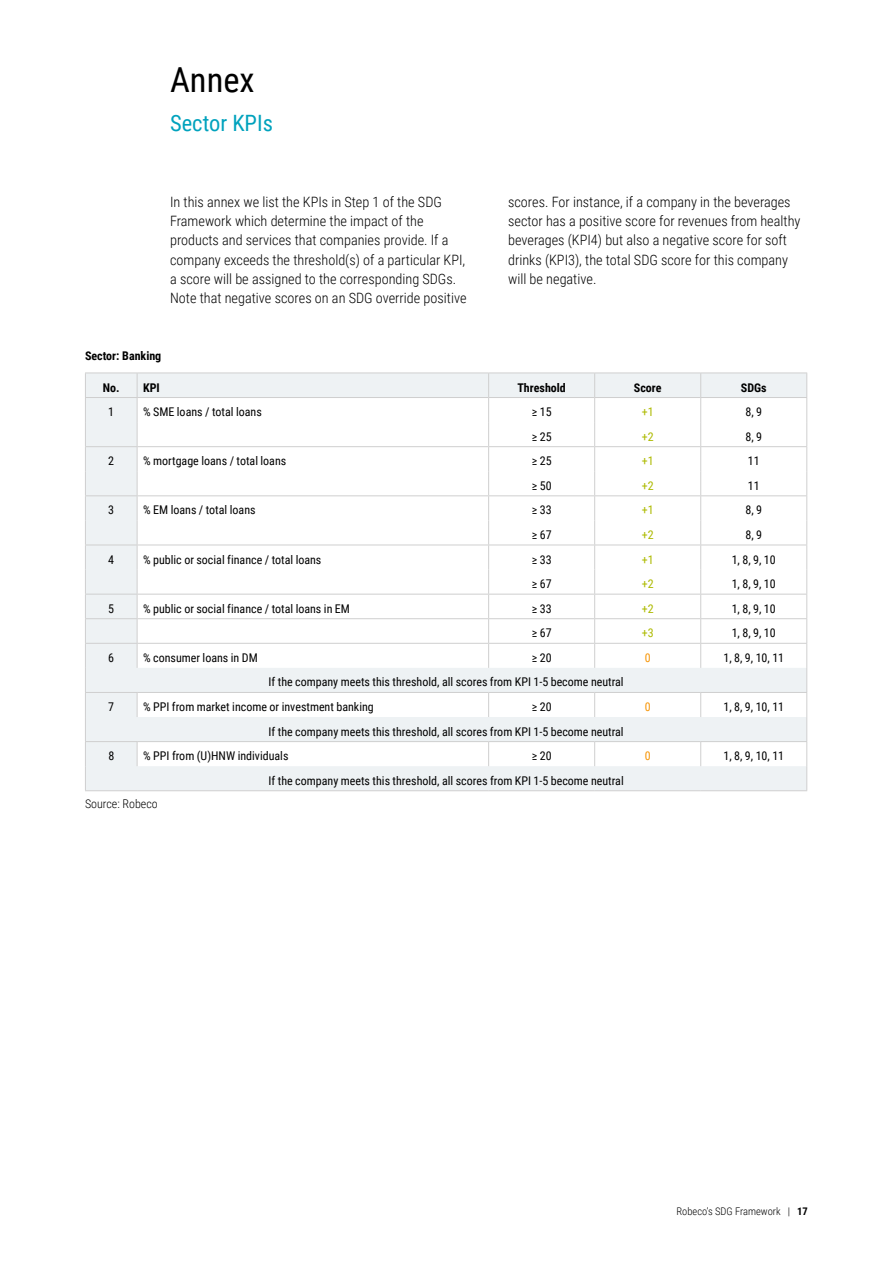
<style>
.page{position:relative;width:893px;height:1263px;background:#fff}
.page>*{position:absolute;margin:0;border:0;box-sizing:border-box;transform-origin:0 0}
.t1{font:34.5px "Roboto Condensed";color:#000}
.t2{font:22.5px "Roboto Condensed";color:#00a2bd}
.t3{font:300 14.25px/19.2px "Roboto Condensed";color:#000}
.t4{font:12px "Roboto Condensed";color:#000}
.t5{font:700 12px "Roboto Condensed";color:#000}
.t6{font:12px "Roboto Condensed";color:#adba00}
.t7{font:300 12px "Roboto Condensed";color:#000}
.t8{font:12px "Roboto Condensed";color:#f79608}
.t9{font:300 10.5px "Roboto Condensed";color:#000}
.s1{font-weight:700}
</style>
<div class="page">
<svg style="left:86px;top:374px;width:720px;height:416px"></svg>
<hr style="left:85px;top:373px;width:52px;height:1px;background:#cfcfcf">
<hr style="left:137px;top:373px;width:352px;height:1px;background:#cfcfcf">
<hr style="left:489px;top:373px;width:106px;height:1px;background:#cfcfcf">
<hr style="left:595px;top:373px;width:106px;height:1px;background:#cfcfcf">
<hr style="left:701px;top:373px;width:106px;height:1px;background:#cfcfcf">
<hr style="left:85px;top:397px;width:52px;height:1px;background:#cfcfcf">
<hr style="left:137px;top:397px;width:352px;height:1px;background:#cfcfcf">
<hr style="left:489px;top:397px;width:106px;height:1px;background:#cfcfcf">
<hr style="left:595px;top:397px;width:106px;height:1px;background:#cfcfcf">
<hr style="left:701px;top:397px;width:106px;height:1px;background:#cfcfcf">
<hr style="left:85px;top:446px;width:52px;height:1px;background:#cfcfcf">
<hr style="left:137px;top:446px;width:352px;height:1px;background:#cfcfcf">
<hr style="left:489px;top:446px;width:106px;height:1px;background:#cfcfcf">
<hr style="left:595px;top:446px;width:106px;height:1px;background:#cfcfcf">
<hr style="left:701px;top:446px;width:106px;height:1px;background:#cfcfcf">
<hr style="left:85px;top:495px;width:52px;height:1px;background:#cfcfcf">
<hr style="left:137px;top:495px;width:352px;height:1px;background:#cfcfcf">
<hr style="left:489px;top:495px;width:106px;height:1px;background:#cfcfcf">
<hr style="left:595px;top:495px;width:106px;height:1px;background:#cfcfcf">
<hr style="left:701px;top:495px;width:106px;height:1px;background:#cfcfcf">
<hr style="left:85px;top:545px;width:52px;height:1px;background:#cfcfcf">
<hr style="left:137px;top:545px;width:352px;height:1px;background:#cfcfcf">
<hr style="left:489px;top:545px;width:106px;height:1px;background:#cfcfcf">
<hr style="left:595px;top:545px;width:106px;height:1px;background:#cfcfcf">
<hr style="left:701px;top:545px;width:106px;height:1px;background:#cfcfcf">
<hr style="left:85px;top:594px;width:52px;height:1px;background:#cfcfcf">
<hr style="left:137px;top:594px;width:352px;height:1px;background:#cfcfcf">
<hr style="left:489px;top:594px;width:106px;height:1px;background:#cfcfcf">
<hr style="left:595px;top:594px;width:106px;height:1px;background:#cfcfcf">
<hr style="left:701px;top:594px;width:106px;height:1px;background:#cfcfcf">
<hr style="left:85px;top:618px;width:52px;height:1px;background:#cfcfcf">
<hr style="left:137px;top:618px;width:352px;height:1px;background:#cfcfcf">
<hr style="left:489px;top:618px;width:106px;height:1px;background:#cfcfcf">
<hr style="left:595px;top:618px;width:106px;height:1px;background:#cfcfcf">
<hr style="left:701px;top:618px;width:106px;height:1px;background:#cfcfcf">
<hr style="left:85px;top:643px;width:52px;height:1px;background:#cfcfcf">
<hr style="left:137px;top:643px;width:352px;height:1px;background:#cfcfcf">
<svg style="left:137px;top:373px;width:1px;height:295px"></svg>
<hr style="left:489px;top:643px;width:106px;height:1px;background:#cfcfcf">
<svg style="left:488px;top:374px;width:1px;height:294px"></svg>
<hr style="left:595px;top:643px;width:106px;height:1px;background:#cfcfcf">
<svg style="left:594px;top:374px;width:1px;height:294px"></svg>
<hr style="left:701px;top:643px;width:106px;height:1px;background:#cfcfcf">
<svg style="left:700px;top:374px;width:1px;height:294px"></svg>
<hr style="left:85px;top:692px;width:52px;height:1px;background:#cfcfcf">
<hr style="left:137px;top:692px;width:352px;height:1px;background:#cfcfcf">
<svg style="left:137px;top:693px;width:1px;height:24px"></svg>
<hr style="left:489px;top:692px;width:106px;height:1px;background:#cfcfcf">
<svg style="left:488px;top:693px;width:1px;height:24px"></svg>
<hr style="left:595px;top:692px;width:106px;height:1px;background:#cfcfcf">
<svg style="left:594px;top:693px;width:1px;height:24px"></svg>
<hr style="left:701px;top:692px;width:106px;height:1px;background:#cfcfcf">
<svg style="left:700px;top:693px;width:1px;height:24px"></svg>
<hr style="left:85px;top:741px;width:52px;height:1px;background:#cfcfcf">
<hr style="left:137px;top:741px;width:352px;height:1px;background:#cfcfcf">
<svg style="left:137px;top:742px;width:1px;height:24px"></svg>
<hr style="left:489px;top:741px;width:106px;height:1px;background:#cfcfcf">
<svg style="left:488px;top:742px;width:1px;height:24px"></svg>
<hr style="left:595px;top:741px;width:106px;height:1px;background:#cfcfcf">
<svg style="left:594px;top:742px;width:1px;height:24px"></svg>
<hr style="left:701px;top:741px;width:106px;height:1px;background:#cfcfcf">
<svg style="left:700px;top:742px;width:1px;height:24px"></svg>
<svg style="left:85px;top:374px;width:1px;height:416px"></svg>
<svg style="left:806px;top:374px;width:1px;height:416px"></svg>
<hr style="left:85px;top:790px;width:52px;height:1px;background:#cfcfcf">
<hr style="left:137px;top:790px;width:352px;height:1px;background:#cfcfcf">
<hr style="left:489px;top:790px;width:106px;height:1px;background:#cfcfcf">
<hr style="left:595px;top:790px;width:106px;height:1px;background:#cfcfcf">
<hr style="left:701px;top:790px;width:106px;height:1px;background:#cfcfcf">
<h1 class="t1" style="left:170px;top:56px;width:86px">Annex</h1>
<h2 class="t2" style="left:170px;top:107px;width:104px">Sector KPIs</h2>
<p class="t3" style="left:170px;top:192px;width:298px">In this annex we list the KPIs in Step 1 of the SDG Framework which determine the impact of the products and services that companies provide. If a company exceeds the threshold(s) of a particular KPI, a score will be assigned to the corresponding SDGs.<br>Note that negative scores on an SDG override positive</p>
<p class="t3" style="left:508px;top:192px;width:294px">scores. For instance, if a company in the beverages sector has a positive score for revenues from healthy beverages (KPI4) but also a negative score for soft drinks (KPI3), the total SDG score for this company will be negative.</p>
<p class="t5" style="left:85px;top:347px;width:78px">Sector: Banking</p>
<p class="t5" style="left:103px;top:379px;width:58px">No. KPI</p>
<p class="t5" style="left:517px;top:379px;width:50px">Threshold</p>
<p class="t5" style="left:634px;top:379px;width:29px">Score</p>
<p class="t5" style="left:741px;top:379px;width:27px">SDGs</p>
<p class="t4" style="left:108px;top:403px;width:7px">1</p>
<p class="t4" style="left:143px;top:403px;width:120px">% SME loans / total loans</p>
<p class="t4" style="left:532px;top:403px;width:21px">≥ 15</p>
<p class="t6" style="left:642px;top:403px;width:13px">+1</p>
<p class="t4" style="left:745px;top:403px;width:18px">8, 9</p>
<p class="t4" style="left:532px;top:428px;width:21px">≥ 25</p>
<p class="t6" style="left:642px;top:428px;width:13px">+2</p>
<p class="t4" style="left:745px;top:428px;width:18px">8, 9</p>
<p class="t4" style="left:108px;top:453px;width:7px">2</p>
<p class="t4" style="left:143px;top:453px;width:145px">% mortgage loans / total loans</p>
<p class="t4" style="left:532px;top:453px;width:21px">≥ 25</p>
<p class="t6" style="left:642px;top:453px;width:13px">+1</p>
<p class="t4" style="left:748px;top:453px;width:13px">11</p>
<p class="t4" style="left:532px;top:477px;width:21px">≥ 50</p>
<p class="t6" style="left:642px;top:477px;width:13px">+2</p>
<p class="t4" style="left:748px;top:477px;width:13px">11</p>
<p class="t4" style="left:108px;top:502px;width:7px">3</p>
<p class="t4" style="left:143px;top:502px;width:114px">% EM loans / total loans</p>
<p class="t4" style="left:532px;top:502px;width:21px">≥ 33</p>
<p class="t6" style="left:642px;top:502px;width:13px">+1</p>
<p class="t4" style="left:745px;top:502px;width:18px">8, 9</p>
<p class="t4" style="left:532px;top:526px;width:21px">≥ 67</p>
<p class="t6" style="left:642px;top:526px;width:13px">+2</p>
<p class="t4" style="left:745px;top:526px;width:18px">8, 9</p>
<p class="t4" style="left:108px;top:551px;width:7px">4</p>
<p class="t4" style="left:143px;top:551px;width:180px">% public or social finance / total loans</p>
<p class="t4" style="left:532px;top:551px;width:21px">≥ 33</p>
<p class="t6" style="left:642px;top:551px;width:13px">+1</p>
<p class="t4" style="left:732px;top:551px;width:46px">1, 8, 9, 10</p>
<p class="t4" style="left:532px;top:575px;width:21px">≥ 67</p>
<p class="t6" style="left:642px;top:575px;width:13px">+2</p>
<p class="t4" style="left:732px;top:575px;width:46px">1, 8, 9, 10</p>
<p class="t4" style="left:108px;top:600px;width:7px">5</p>
<p class="t4" style="left:143px;top:600px;width:208px">% public or social finance / total loans in EM</p>
<p class="t4" style="left:532px;top:600px;width:21px">≥ 33</p>
<p class="t6" style="left:642px;top:600px;width:13px">+2</p>
<p class="t4" style="left:732px;top:600px;width:46px">1, 8, 9, 10</p>
<p class="t4" style="left:532px;top:625px;width:21px">≥ 67</p>
<p class="t6" style="left:642px;top:625px;width:13px">+3</p>
<p class="t4" style="left:732px;top:625px;width:46px">1, 8, 9, 10</p>
<p class="t4" style="left:108px;top:649px;width:7px">6</p>
<p class="t4" style="left:143px;top:649px;width:116px">% consumer loans in DM</p>
<p class="t4" style="left:532px;top:649px;width:21px">≥ 20</p>
<p class="t8" style="left:645px;top:649px;width:7px">0</p>
<p class="t4" style="left:723px;top:649px;width:62px">1, 8, 9, 10, 11</p>
<p class="t4" style="left:269px;top:674px;width:357px">If the company meets this threshold, all scores from KPI 1-5 become neutral</p>
<p class="t4" style="left:108px;top:698px;width:7px">7</p>
<p class="t4" style="left:143px;top:698px;width:232px">% PPI from market income or investment banking</p>
<p class="t4" style="left:532px;top:698px;width:21px">≥ 20</p>
<p class="t8" style="left:645px;top:698px;width:7px">0</p>
<p class="t4" style="left:723px;top:698px;width:62px">1, 8, 9, 10, 11</p>
<p class="t4" style="left:269px;top:723px;width:357px">If the company meets this threshold, all scores from KPI 1-5 become neutral</p>
<p class="t4" style="left:108px;top:747px;width:7px">8</p>
<p class="t4" style="left:143px;top:747px;width:147px">% PPI from (U)HNW individuals</p>
<p class="t4" style="left:532px;top:747px;width:21px">≥ 20</p>
<p class="t8" style="left:645px;top:747px;width:7px">0</p>
<p class="t4" style="left:723px;top:747px;width:62px">1, 8, 9, 10, 11</p>
<p class="t4" style="left:269px;top:772px;width:357px">If the company meets this threshold, all scores from KPI 1-5 become neutral</p>
<p class="t7" style="left:85px;top:795px;width:74px">Source: Robeco</p>
<p class="t9" style="left:676px;top:1204px;width:133px">Robeco’s SDG Framework | <span class="s1">17</span></p>
</div>
